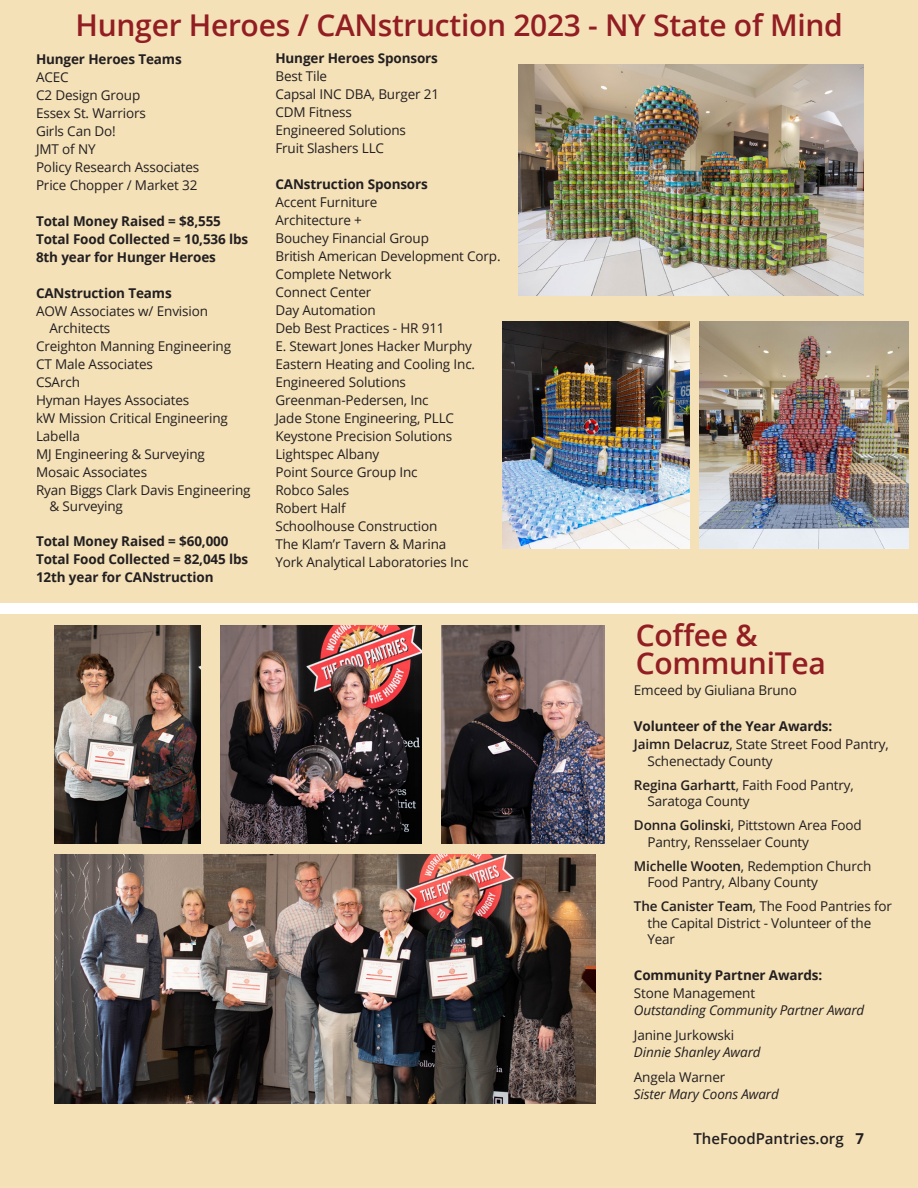
<style>
.page{position:relative;width:918px;height:1188px;background:#f4e1b8}
.page>*{position:absolute;margin:0;border:0;box-sizing:border-box;transform-origin:0 0}
.explain{font:600 30px/28.3px "Open Sans";letter-spacing:-.01em;color:#921d22}
.t1{font:600 15px "Open Sans";color:#231f20}
.Event_lists{font:13.5px/16.5px "Open Sans";letter-spacing:-.01em;color:#231f20}
.Event_lists-2{font:700 13.5px "Open Sans";letter-spacing:-.01em;color:#231f20}
.Event_lists-3{font:italic 13.5px/16.5px "Open Sans";letter-spacing:-.01em;color:#231f20}
.Event_list-subs{font:700 13.5px "Open Sans";letter-spacing:-.01em;color:#231f20}
.s1{font-weight:600}
.s2{font-style:normal}
.s3{font-weight:700}
</style>
<div class="page">
<img style="left:54px;top:625px;width:147px;height:219px">
<img style="left:220px;top:625px;width:202px;height:219px">
<img style="left:54px;top:855px;width:542px;height:249px">
<img style="left:518px;top:65px;width:346px;height:230px">
<div style="left:0;top:603px;width:918px;height:11px;background:#fff"></div>
<img style="left:700px;top:321px;width:209px;height:227px">
<img style="left:502px;top:321px;width:188px;height:227px">
<img style="left:441px;top:625px;width:164px;height:219px">
<p class="explain" style="left:76px;top:10px;width:769px">Hunger Heroes / CANstruction 2023 - NY State of Mind</p>
<p class="Event_lists-2" style="left:36px;top:50px;width:147px">Hunger Heroes Teams</p>
<p class="Event_lists" style="left:36px;top:69px;width:34px">ACEC</p>
<p class="Event_lists" style="left:36px;top:87px;width:106px">C2 Design Group</p>
<p class="Event_lists" style="left:36px;top:105px;width:112px">Essex St. Warriors</p>
<p class="Event_lists" style="left:36px;top:123px;width:81px">Girls Can Do!</p>
<p class="Event_lists" style="left:36px;top:141px;width:61px">JMT of NY</p>
<p class="Event_lists" style="left:36px;top:159px;width:165px">Policy Research Associates</p>
<p class="Event_lists" style="left:36px;top:177px;width:163px">Price Chopper / Market 32</p>
<p class="Event_lists-2" style="left:36px;top:212px;width:187px">Total Money Raised = $8,555</p>
<p class="Event_lists-2" style="left:36px;top:230px;width:214px">Total Food Collected = 10,536 lbs</p>
<p class="Event_lists-2" style="left:36px;top:248px;width:182px">8th year for Hunger Heroes</p>
<p class="Event_lists-2" style="left:36px;top:284px;width:137px">CANstruction Teams</p>
<p class="Event_lists" style="left:50px;top:303px;width:160px;text-indent:-14px">AOW Associates w/ Envision<br>Architects</p>
<p class="Event_lists" style="left:36px;top:337px;width:197px">Creighton Manning Engineering</p>
<p class="Event_lists" style="left:36px;top:355px;width:119px">CT Male Associates</p>
<p class="Event_lists" style="left:36px;top:373px;width:46px">CSArch</p>
<p class="Event_lists" style="left:36px;top:391px;width:155px">Hyman Hayes Associates</p>
<p class="Event_lists" style="left:36px;top:409px;width:194px">kW Mission Critical Engineering</p>
<p class="Event_lists" style="left:36px;top:427px;width:45px">Labella</p>
<p class="Event_lists" style="left:36px;top:445px;width:170px">MJ Engineering &amp; Surveying</p>
<p class="Event_lists" style="left:36px;top:463px;width:113px">Mosaic Associates</p>
<p class="Event_lists" style="left:50px;top:481px;width:203px;text-indent:-14px">Ryan Biggs Clark Davis Engineering &amp; Surveying</p>
<p class="Event_lists-2" style="left:36px;top:531px;width:194px">Total Money Raised = $60,000</p>
<p class="Event_lists-2" style="left:36px;top:549px;width:214px">Total Food Collected = 82,045 lbs</p>
<p class="Event_lists-2" style="left:36px;top:567px;width:179px">12th year for CANstruction</p>
<p class="explain" style="left:636px;top:620px;width:192px">Coffee &amp;<br>CommuniTea</p>
<p class="Event_lists" style="left:634px;top:682px;width:165px">Emceed by Giuliana Bruno</p>
<p class="Event_list-subs" style="left:634px;top:717px;width:200px">Volunteer of the Year Awards:</p>
<p class="Event_lists" style="left:647px;top:736px;width:243px;text-indent:-14px"><span class="s1">Jaimn Delacruz</span>, State Street Food Pantry,<br>Schenectady County</p>
<p class="Event_lists" style="left:647px;top:776px;width:208px;text-indent:-14px"><span class="s1">Regina Garhartt</span>, Faith Food Pantry,<br>Saratoga County</p>
<p class="Event_lists" style="left:647px;top:817px;width:216px;text-indent:-14px"><span class="s1">Donna Golinski</span>, Pittstown Area Food<br>Pantry, Rensselaer County</p>
<p class="Event_lists" style="left:647px;top:857px;width:225px;text-indent:-14px"><span class="s1">Michelle Wooten</span>, Redemption Church<br>Food Pantry, Albany County</p>
<p class="Event_lists" style="left:647px;top:898px;width:246px;text-indent:-14px"><span class="s1">The Canister Team</span>, The Food Pantries for the Capital District - Volunteer of the<br>Year</p>
<p class="Event_lists-2" style="left:634px;top:966px;width:190px">Community Partner Awards:</p>
<p class="Event_lists-3" style="left:634px;top:985px;width:232px"><span class="s2">Stone Management<br></span>Outstanding Community Partner Award</p>
<p class="Event_lists-3" style="left:634px;top:1027px;width:128px"><span class="s2">Janine Jurkowski<br></span>Dinnie Shanley Award</p>
<p class="Event_lists-3" style="left:634px;top:1069px;width:146px"><span class="s2">Angela Warner<br></span>Sister Mary Coons Award</p>
<p class="Event_lists-2" style="left:275px;top:48px;width:164px">Hunger Heroes Sponsors</p>
<p class="Event_lists" style="left:275px;top:67px;width:53px">Best Tile</p>
<p class="Event_lists" style="left:275px;top:85px;width:165px">Capsal INC DBA, Burger 21</p>
<p class="Event_lists" style="left:275px;top:103px;width:78px">CDM Fitness</p>
<p class="Event_lists" style="left:275px;top:121px;width:132px">Engineered Solutions</p>
<p class="Event_lists" style="left:275px;top:139px;width:110px">Fruit Slashers LLC</p>
<p class="Event_lists-2" style="left:275px;top:174px;width:154px">CANstruction Sponsors</p>
<p class="Event_lists" style="left:275px;top:193px;width:104px">Accent Furniture</p>
<p class="Event_lists" style="left:275px;top:211px;width:88px">Architecture +</p>
<p class="Event_lists" style="left:275px;top:229px;width:155px">Bouchey Financial Group</p>
<p class="Event_lists" style="left:275px;top:247px;width:227px">British American Development Corp.</p>
<p class="Event_lists" style="left:275px;top:265px;width:118px">Complete Network</p>
<p class="Event_lists" style="left:275px;top:283px;width:97px">Connect Center</p>
<p class="Event_lists" style="left:275px;top:301px;width:102px">Day Automation</p>
<p class="Event_lists" style="left:275px;top:319px;width:171px">Deb Best Practices - HR 911</p>
<p class="Event_lists" style="left:275px;top:337px;width:198px">E. Stewart Jones Hacker Murphy</p>
<p class="Event_lists" style="left:275px;top:355px;width:201px">Eastern Heating and Cooling Inc.</p>
<p class="Event_lists" style="left:275px;top:373px;width:132px">Engineered Solutions</p>
<p class="Event_lists" style="left:275px;top:391px;width:155px">Greenman-Pedersen, Inc</p>
<p class="Event_lists" style="left:275px;top:409px;width:180px">Jade Stone Engineering, PLLC</p>
<p class="Event_lists" style="left:275px;top:427px;width:178px">Keystone Precision Solutions</p>
<p class="Event_lists" style="left:275px;top:445px;width:105px">Lightspec Albany</p>
<p class="Event_lists" style="left:275px;top:463px;width:144px">Point Source Group Inc</p>
<p class="Event_lists" style="left:275px;top:481px;width:75px">Robco Sales</p>
<p class="Event_lists" style="left:275px;top:499px;width:72px">Robert Half</p>
<p class="Event_lists" style="left:275px;top:517px;width:164px">Schoolhouse Construction</p>
<p class="Event_lists" style="left:275px;top:535px;width:172px">The Klam’r Tavern &amp; Marina</p>
<p class="Event_lists" style="left:275px;top:553px;width:195px">York Analytical Laboratories Inc</p>
<p class="t1" style="left:693px;top:1128px;width:172px">TheFoodPantries.org <span class="s3">7</span></p>
</div>
